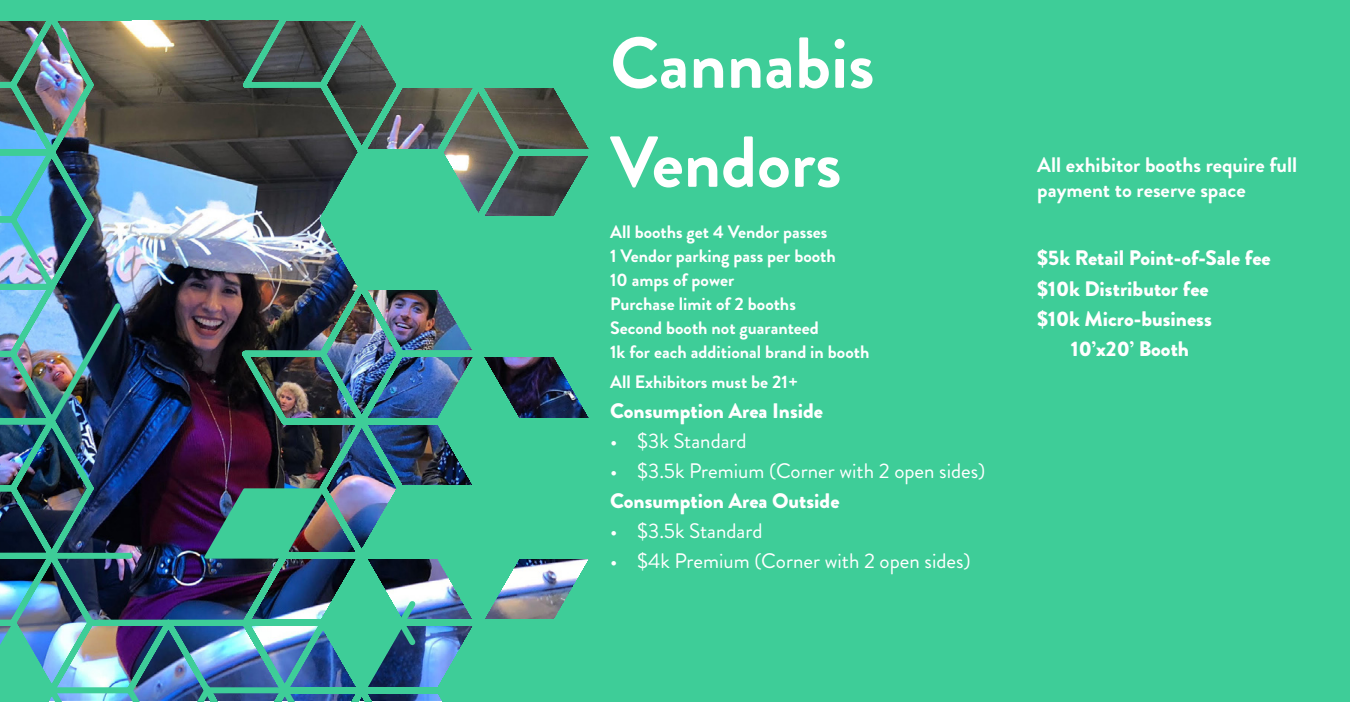
<style>
.page{position:relative;width:1350px;height:702px;background:#fff}
.page>*{position:absolute;margin:0;border:0;box-sizing:border-box;transform-origin:0 0}
.t1{font:700 72px/99px "Brandon Grotesque";color:#fff}
.t2{font:900 21px "Brandon Grotesque";color:#fff}
.t3{font:21px "Brandon Grotesque";color:#fff}
.t4{font:700 21px/25.2px "Brandon Grotesque";color:#fff}
.t5{font:700 18px/24px "Brandon Grotesque";color:#fff}
</style>
<div class="page">
<div style="left:722px;top:0;width:628px;height:702px;background:#3ecd98"></div>
<div style="left:610px;top:37px;width:427px;height:588px;background:#3ecd98"></div>
<img style="left:0;top:0;width:203px;height:702px">
<img style="left:203px;top:0;width:519px;height:702px">
<h1 class="t1" style="left:610px;top:15px;width:266px">Cannabis<br>Vendors</h1>
<p class="t5" style="left:610px;top:220px;width:261px">All booths get 4 Vendor passes<br>1 Vendor parking pass per booth<br>10 amps of power<br>Purchase limit of 2 booths<br>Second booth not guaranteed<br>1k for each additional brand in booth</p>
<p class="t5" style="left:610px;top:370px;width:189px">All Exhibitors must be 21+</p>
<p class="t2" style="left:610px;top:396px;width:214px">Consumption Area Inside</p>
<p class="t3" style="left:610px;top:426px;width:138px">• $3k Standard</p>
<p class="t3" style="left:610px;top:456px;width:377px">• $3.5k Premium (Corner with 2 open sides)</p>
<p class="t2" style="left:610px;top:486px;width:231px">Consumption Area Outside</p>
<p class="t3" style="left:610px;top:516px;width:154px">• $3.5k Standard</p>
<p class="t3" style="left:610px;top:546px;width:362px">• $4k Premium (Corner with 2 open sides)</p>
<p class="t4" style="left:1037px;top:152px;width:262px">All exhibitor booths require full payment to reserve space</p>
<p class="t2" style="left:1037px;top:243px;width:235px">$5k Retail Point-of-Sale fee</p>
<p class="t2" style="left:1037px;top:273px;width:173px">$10k Distributor fee</p>
<p class="t2" style="left:1037px;top:303px;width:176px">$10k Micro-business</p>
<p class="t2" style="left:1071px;top:333px;width:120px">10’x20’ Booth</p>
</div>
